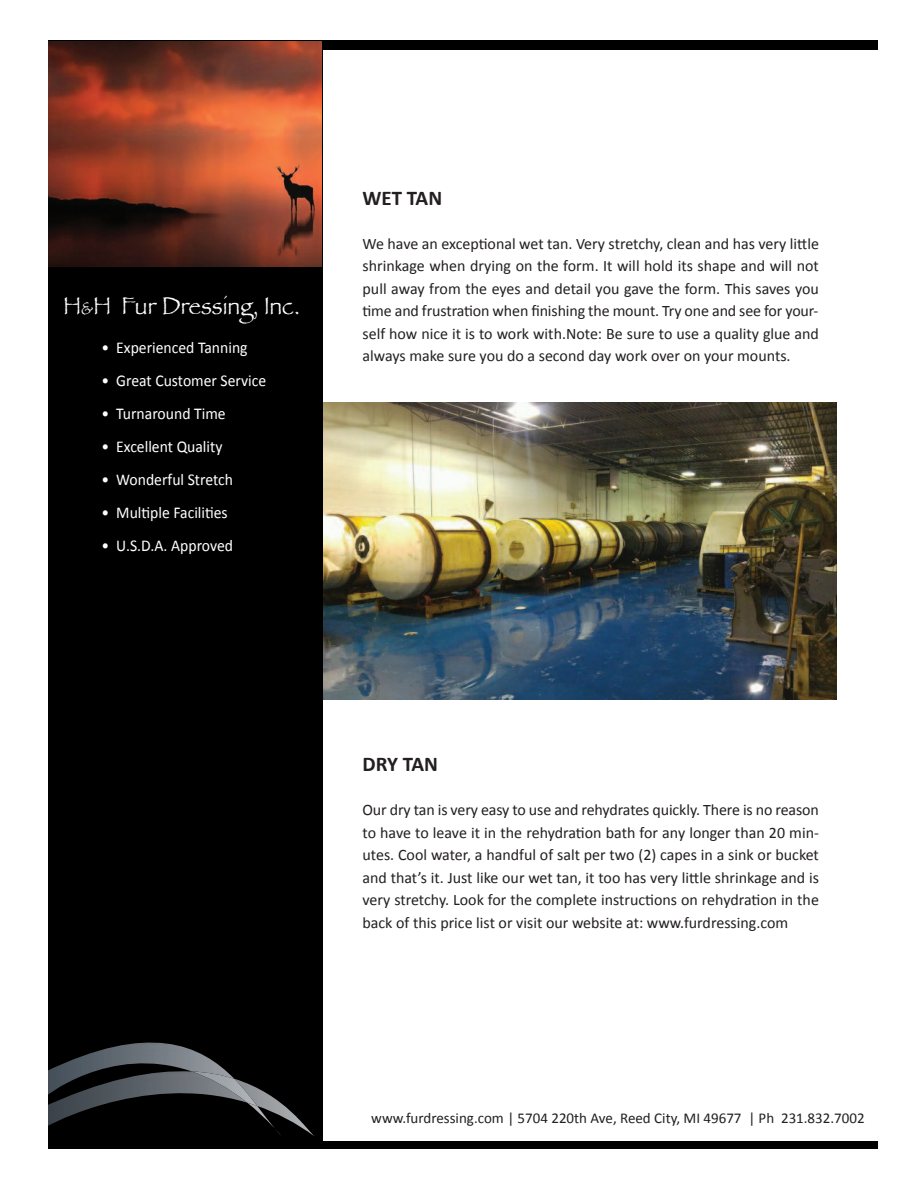
<style>
.page{position:relative;width:918px;height:1188px;background:#fff}
.page>*{position:absolute;margin:0;border:0;box-sizing:border-box;transform-origin:0 0}
.t1{font:25.5px "Papyrus";color:#fff;scale:.9 1}
.t2{font:700 21px "Calibri";color:#231f20}
.t3{font:16.5px "Calibri";color:#fff;scale:.95 1}
.t4{font:15.9px/22.5px "Calibri";color:#231f20;text-align:justify}
.t5{font:15px "Calibri";color:#231f20}
.s1{font-size:18px}
</style>
<div class="page">
<div style="left:322px;top:40px;width:555px;height:10px;background:#000"></div>
<img style="left:322px;top:403px;width:515px;height:296px">
<div style="left:48px;top:40px;width:274px;height:1088px;background:#000"></div>
<img style="left:48px;top:41px;width:274px;height:226px">
<img style="left:257px;top:1079px;width:58px;height:49px">
<img style="left:48px;top:1098px;width:199px;height:30px">
<svg style="left:48px;top:1128px;width:829px;height:20px"></svg>
<img style="left:247px;top:1103px;width:28px;height:25px">
<img style="left:48px;top:1042px;width:186px;height:56px">
<img style="left:192px;top:1071px;width:65px;height:35px">
<h1 class="t1" style="left:63px;top:290px;width:264px">H<span class="s1">&amp;</span>H Fur Dressing, Inc.</h1>
<p class="t3" style="left:101px;top:337px;width:155px">• Experienced Tanning</p>
<p class="t3" style="left:101px;top:370px;width:175px">• Great Customer Service</p>
<p class="t3" style="left:101px;top:403px;width:132px">• Turnaround Time</p>
<p class="t3" style="left:101px;top:436px;width:129px">• Excellent Quality</p>
<p class="t3" style="left:101px;top:469px;width:140px">• Wonderful Stretch</p>
<p class="t3" style="left:101px;top:502px;width:135px">• Multiple Facilities</p>
<p class="t3" style="left:101px;top:535px;width:140px">• U.S.D.A. Approved</p>
<h2 class="t2" style="left:363px;top:185px;width:81px">WET TAN</h2>
<p class="t4" style="left:362px;top:232px;width:458px">We have an exceptional wet tan. Very stretchy, clean and has very little shrinkage when drying on the form. It will hold its shape and will not pull away from the eyes and detail you gave the form. This saves you time and frustration when finishing the mount. Try one and see for your&shy;self how nice it is to work with.Note: Be sure to use a quality glue and always make sure you do a second day work over on your mounts.</p>
<h2 class="t2" style="left:363px;top:751px;width:77px">DRY TAN</h2>
<p class="t4" style="left:362px;top:798px;width:458px">Our dry tan is very easy to use and rehydrates quickly. There is no reason to have to leave it in the rehydration bath for any longer than 20 min&shy;utes. Cool water, a handful of salt per two (2) capes in a sink or bucket and that’s it. Just like our wet tan, it too has very little shrinkage and is very stretchy. Look for the complete instructions on rehydration in the back of this price list or visit our website at: www.furdressing.com</p>
<p class="t5" style="left:371px;top:1109px;width:495px">www.furdressing.com | 5704 220th Ave, Reed City, MI 49677 | Ph 231.832.7002</p>
</div>
